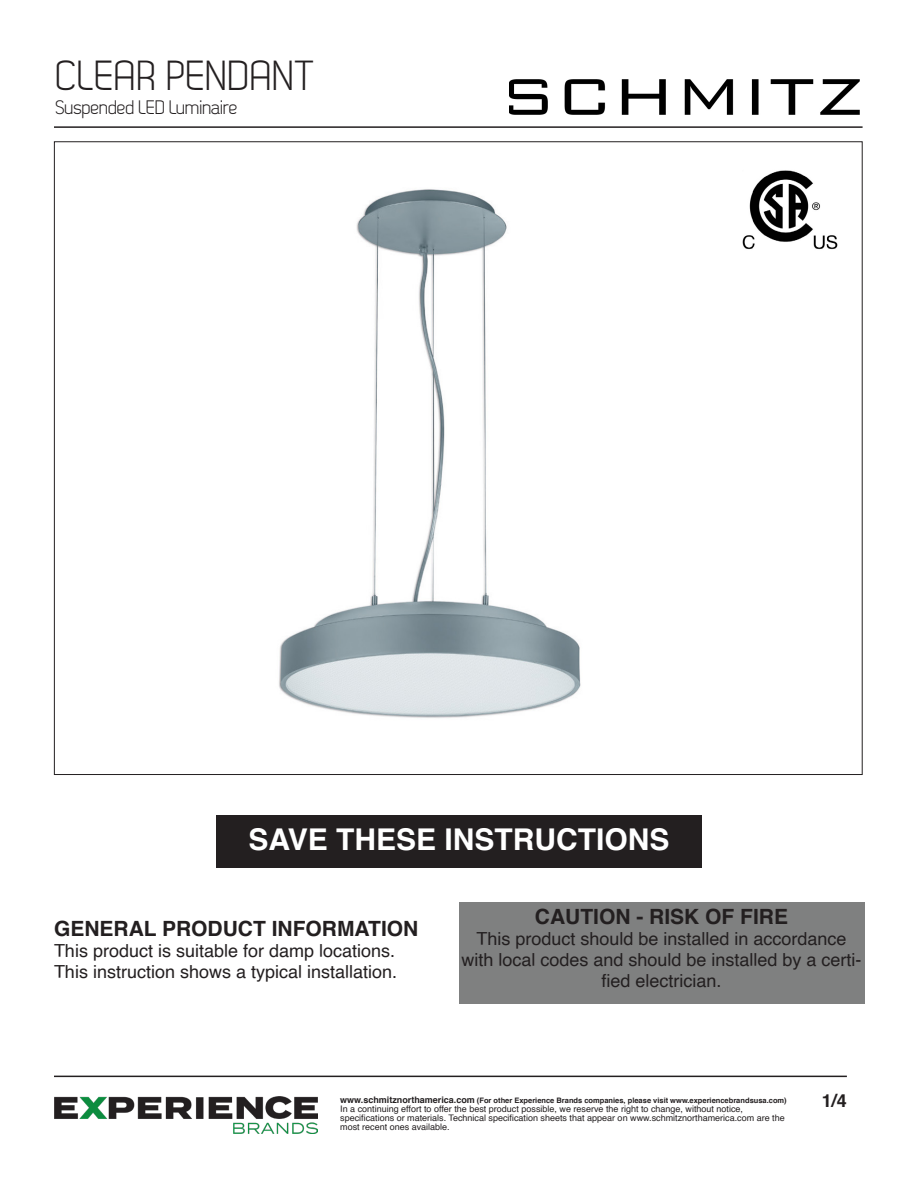
<style>
.page{position:relative;width:918px;height:1188px;background:#fff}
.page>*{position:absolute;margin:0;border:0;box-sizing:border-box;transform-origin:0 0}
.Company_Name_Header{font:42px "Dekar";color:#231f20}
.t1{font:700 30px "Helvetica";color:#fff}
.Body_Text{font:700 21px "Helvetica";color:#231f20}
.Subhead{font:19.5px "Dekar";letter-spacing:-.02em;color:#231f20}
.Body_Text-2{font:18px/21px "Helvetica";color:#231f20;text-align:center}
.t2{font:700 18px "Helvetica";color:#231f20}
.Body_Text-3{font:9px/9px "Helvetica";color:#231f20}
.Body_Text-4{font:700 7.5px "Helvetica";color:#231f20}
.s1{font-size:9px}
</style>
<div class="page">
<img style="left:279px;top:189px;width:302px;height:529px">
<hr style="left:54px;top:126px;width:809px;height:2px;background:#231f20">
<img style="left:509px;top:79px;width:351px;height:35px">
<hr style="left:54px;top:1076px;width:793px;height:1px;background:#231f20">
<img style="left:55px;top:1096px;width:263px;height:37px">
<div style="left:460px;top:902px;width:405px;height:102px;background:#7f8080"></div>
<div style="left:459px;top:909px;width:405px;height:89px;background:#7f8080"></div>
<div style="left:216px;top:815px;width:486px;height:53px;background:#231f20"></div>
<img style="left:743px;top:170px;width:94px;height:80px">
<p class="Company_Name_Header" style="left:55px;top:55px;width:261px">CLEAR PENDANT</p>
<p class="Subhead" style="left:55px;top:97px;width:184px">Suspended LED Luminaire</p>
<p class="t1" style="left:248px;top:815px;width:423px">SAVE THESE INSTRUCTIONS</p>
<p class="Body_Text" style="left:54px;top:912px;width:366px">GENERAL PRODUCT INFORMATION</p>
<p class="Body_Text-2" style="left:54px;top:941px;width:343px">This product is suitable for damp locations.</p>
<p class="Body_Text-2" style="left:54px;top:962px;width:345px">This instruction shows a typical installation.</p>
<p class="Body_Text" style="left:535px;top:900px;width:255px">CAUTION - RISK OF FIRE</p>
<p class="Body_Text-2" style="left:461px;top:929px;width:402px">This product should be installed in accordance with local codes and should be installed by a certi&shy;fied electrician.</p>
<p class="Body_Text-4" style="left:340px;top:1094px;width:448px"><span class="s1">www.schmitznorthamerica.com</span> (For other Experience Brands companies, please visit www.experiencebrandsusa.com)</p>
<p class="Body_Text-3" style="left:340px;top:1105px;width:404px">In a continuing effort to offer the best product possible, we reserve the right to change, without notice,</p>
<p class="Body_Text-3" style="left:340px;top:1114px;width:446px">specifications or materials. Technical specification sheets that appear on www.schmitznorthamerica.com are the most recent ones available.</p>
<p class="t2" style="left:822px;top:1086px;width:27px">1/4</p>
</div>
